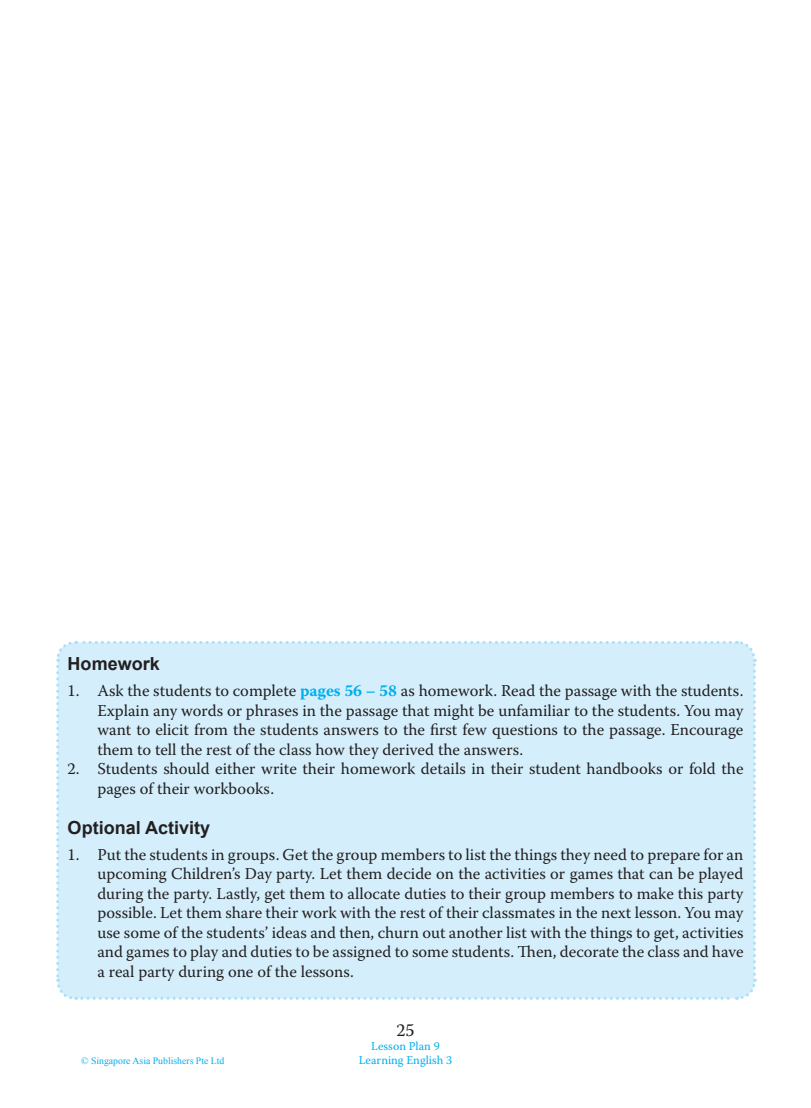
<style>
.page{position:relative;width:811px;height:1108px;background:#fff}
.page>*{position:absolute;margin:0;border:0;box-sizing:border-box;transform-origin:0 0}
.little_title{font:700 18px "Arial";color:#231f20}
.t1{font:18px "Warnock Pro";color:#231f20}
._1{font:16.5px/19.5px "Warnock Pro";color:#231f20;text-align:justify}
.t2{font:12px "Warnock Pro";color:#00aeef}
.t3{font:9.75px "Times New Roman";color:#00aeef}
.s1{font-weight:700;color:#00aeef}
</style>
<div class="page">
<div style="left:56px;top:641px;width:701px;height:359px;background:#d4effb"></div>
<p class="little_title" style="left:68px;top:651px;width:94px">Homework</p>
<p class="_1" style="left:97px;top:680px;width:647px;text-indent:-30px">1. Ask the students to complete <span class="s1">pages 56 – 58</span> as homework. Read the passage with the students.<br>Explain any words or phrases in the passage that might be unfamiliar to the students. You may want to elicit from the students answers to the first few questions to the passage. Encourage them to tell the rest of the class how they derived the answers.</p>
<p class="_1" style="left:97px;top:758px;width:647px;text-indent:-30px">2. Students should either write their homework details in their student handbooks or fold the pages of their workbooks.</p>
<p class="little_title" style="left:68px;top:815px;width:144px">Optional Activity</p>
<p class="_1" style="left:97px;top:844px;width:647px;text-indent:-30px">1. Put the students in groups. Get the group members to list the things they need to prepare for an upcoming Children’s Day party. Let them decide on the activities or games that can be played during the party. Lastly, get them to allocate duties to their group members to make this party possible. Let them share their work with the rest of their classmates in the next lesson. You may use some of the students’ ideas and then, churn out another list with the things to get, activities and games to play and duties to be assigned to some students. Then, decorate the class and have a real party during one of the lessons.</p>
<p class="t3" style="left:81px;top:1054px;width:145px">© Singapore Asia Publishers Pte Ltd</p>
<p class="t1" style="left:396px;top:1018px;width:20px">25</p>
<p class="t2" style="left:371px;top:1038px;width:69px">Lesson Plan 9</p>
<p class="t2" style="left:358px;top:1052px;width:95px">Learning English 3</p>
</div>
